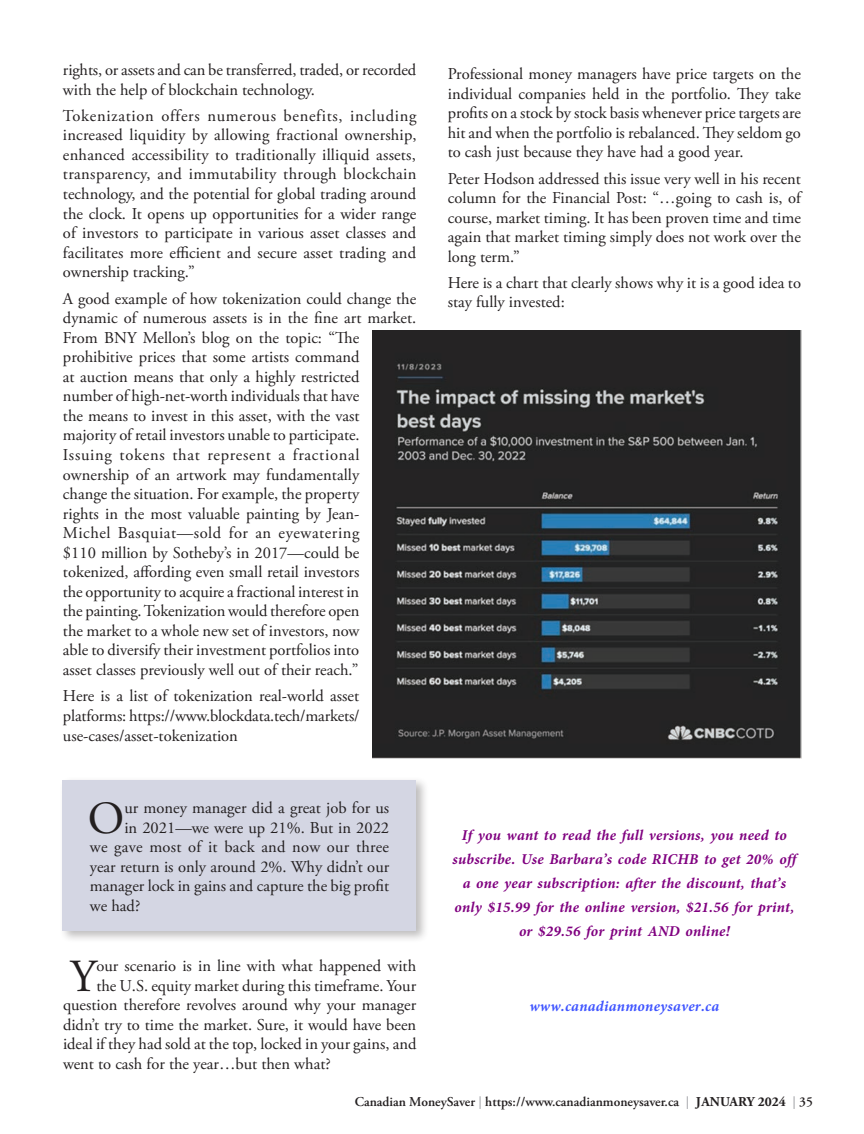
<style>
.page{position:relative;width:864px;height:1134px;background:#fff}
.page>*{position:absolute;margin:0;border:0;box-sizing:border-box;transform-origin:0 0}
.Confidential_Q{font:45.9px "Adobe Garamond Pro";color:#231f20}
.Confidential_A{font:45.9px "Adobe Garamond Pro";color:#231f20}
.Confidential_body{font:16.5px/19.5px "Adobe Garamond Pro";color:#231f20;text-align:justify}
.Confidential_A-2{font:16.5px "Adobe Garamond Pro";color:#231f20}
.Confidential_Q-2{font:16.5px "Adobe Garamond Pro";color:#231f20}
.Confidential_A-3{font:italic 700 15px/24px "Minion Pro";letter-spacing:.015em;color:#800080;text-align:center}
.Confidential_A-4{font:italic 700 15px "Minion Pro";letter-spacing:.015em;color:#4055ff}
.t1{font:600 13.5px "Adobe Garamond Pro";color:#231f20}
.s1{font-family:"Arial";font-weight:400;color:#a8a9ad}
.s2{font-weight:700}
</style>
<div class="page">
<div style="left:59px;top:777px;width:370px;height:166px;background:#231f20;opacity:.3"></div>
<div style="left:62px;top:780px;width:354px;height:151px;background:#d4d6e3"></div>
<img style="left:373px;top:330px;width:428px;height:429px">
<p class="Confidential_body" style="left:63px;top:61px;width:355px">rights, or assets and can be transferred, traded, or recorded with the help of blockchain technology.</p>
<p class="Confidential_body" style="left:63px;top:106px;width:355px">Tokenization offers numerous benefits, including increased liquidity by allowing fractional ownership, enhanced accessibility to traditionally illiquid assets, transparency, and immutability through blockchain technology, and the potential for global trading around the clock. It opens up opportunities for a wider range of investors to participate in various asset classes and facilitates more efficient and secure asset trading and ownership tracking.”</p>
<p class="Confidential_body" style="left:63px;top:289px;width:355px">A good example of how tokenization could change the dynamic of numerous assets is in the fine art market.</p>
<p class="Confidential_body" style="left:63px;top:328px;width:298px">From BNY Mellon’s blog on the topic: “The prohibitive prices that some artists command at auction means that only a highly restricted number of high-net-worth individuals that have the means to invest in this asset, with the vast majority of retail investors unable to participate.<br>Issuing tokens that represent a fractional ownership of an artwork may fundamentally change the situation. For example, the property rights in the most valuable painting by Jean-Michel Basquiat—sold for an eyewatering $110 million by Sotheby’s in 2017—could be tokenized, affording even small retail investors the opportunity to acquire a fractional interest in the painting. Tokenization would therefore open the market to a whole new set of investors, now able to diversify their investment portfolios into asset classes previously well out of their reach.”</p>
<p class="Confidential_body" style="left:63px;top:687px;width:298px">Here is a list of tokenization real-world asset platforms: https://www.blockdata.tech/markets/ use-cases/asset-tokenization</p>
<p class="Confidential_Q" style="left:88px;top:791px;width:38px">O</p>
<p class="Confidential_Q-2" style="left:124px;top:798px;width:266px">ur money manager did a great job for us</p>
<p class="Confidential_Q-2" style="left:124px;top:818px;width:266px">in 2021—we were up 21%. But in 2022</p>
<p class="Confidential_Q-2" style="left:90px;top:837px;width:301px">we gave most of it back and now our three</p>
<p class="Confidential_Q-2" style="left:90px;top:857px;width:301px">year return is only around 2%. Why didn’t our</p>
<p class="Confidential_Q-2" style="left:90px;top:876px;width:301px">manager lock in gains and capture the big profit</p>
<p class="Confidential_Q-2" style="left:90px;top:896px;width:52px">we had?</p>
<p class="Confidential_A" style="left:70px;top:948px;width:28px">Y</p>
<p class="Confidential_A-2" style="left:96px;top:956px;width:321px">our scenario is in line with what happened with</p>
<p class="Confidential_A-2" style="left:96px;top:975px;width:321px">the U.S. equity market during this timeframe. Your</p>
<p class="Confidential_A-2" style="left:63px;top:995px;width:355px">question therefore revolves around why your manager</p>
<p class="Confidential_A-2" style="left:63px;top:1015px;width:355px">didn’t try to time the market. Sure, it would have been</p>
<p class="Confidential_A-2" style="left:63px;top:1034px;width:355px">ideal if they had sold at the top, locked in your gains, and</p>
<p class="Confidential_A-2" style="left:63px;top:1054px;width:269px">went to cash for the year…but then what?</p>
<p class="Confidential_body" style="left:448px;top:65px;width:355px">Professional money managers have price targets on the individual companies held in the portfolio. They take profits on a stock by stock basis whenever price targets are hit and when the portfolio is rebalanced. They seldom go to cash just because they have had a good year.</p>
<p class="Confidential_body" style="left:448px;top:169px;width:355px">Peter Hodson addressed this issue very well in his recent column for the Financial Post: “…going to cash is, of course, market timing. It has been proven time and time again that market timing simply does not work over the long term.”</p>
<p class="Confidential_body" style="left:448px;top:274px;width:355px">Here is a chart that clearly shows why it is a good idea to stay fully invested:</p>
<p class="Confidential_A-3" style="left:453px;top:823px;width:345px">If you want to read the full versions, you need to subscribe. Use Barbara’s code RICHB to get 20% off a one year subscription: after the discount, that’s only $15.99 for the online version, $21.56 for print, or $29.56 for print AND online!</p>
<p class="Confidential_A-4" style="left:529px;top:996px;width:191px">www.canadianmoneysaver.ca</p>
<p class="t1" style="left:355px;top:1094px;width:460px">Canadian MoneySaver <span class="s1">|</span> https://www.canadianmoneysaver.ca <span class="s1">|</span> <span class="s2">JANUARY 2024</span> <span class="s1">|</span> 35</p>
</div>
